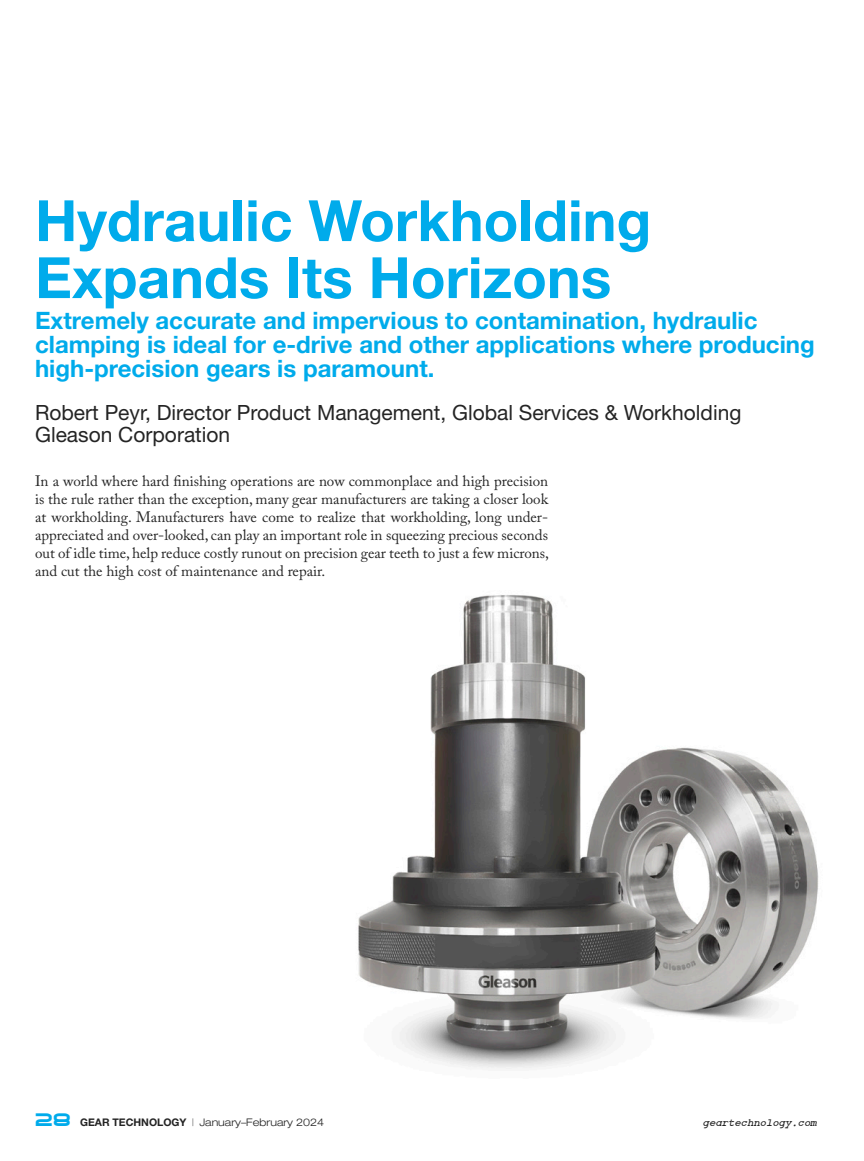
<style>
.page{position:relative;width:864px;height:1161px;background:#fff}
.page>*{position:absolute;margin:0;border:0;box-sizing:border-box;transform-origin:0 0}
._2024_Feature_Header{font:700 57px/57px "Helvetica Neue";color:#00abeb}
._2024_Feature_Subheader{font:700 24px/24px "Helvetica Neue";color:#00abeb}
._2024_Article_Author{font:21px/22.5px "Helvetica Neue";color:#242424}
._2024_Body_Text_after_Authors{font:15px/18px "Adobe Caslon Pro";color:#242424;text-align:justify}
.t1{font:300 expanded 10.5px "Helvetica Neue";color:#242424}
.t2{font:10.5px "Combat Ready BTN Oblique";color:#242424}
.s1{font-family:"Air Flow BTN Hv";font-weight:400;font-stretch:normal;font-size:18px;color:#00abeb}
.s2{font-weight:700;font-stretch:normal}
.s3{font-weight:100;font-stretch:condensed}
</style>
<div class="page">
<img style="left:358px;top:595px;width:461px;height:474px">
<p class="_2024_Feature_Header" style="left:35px;top:191px;width:618px">Hydraulic Workholding<br>Expands Its Horizons</p>
<p class="_2024_Feature_Subheader" style="left:35px;top:308px;width:781px">Extremely accurate and impervious to contamination, hydraulic clamping is ideal for e-drive and other applications where producing high-precision gears is paramount.</p>
<p class="_2024_Article_Author" style="left:35px;top:401px;width:708px">Robert Peyr, Director Product Management, Global Services &amp; Workholding<br>Gleason Corporation</p>
<p class="_2024_Body_Text_after_Authors" style="left:35px;top:472px;width:515px">In a world where hard finishing operations are now commonplace and high precision is the rule rather than the exception, many gear manufacturers are taking a closer look at workholding. Manufacturers have come to realize that workholding, long under&shy;appreciated and over-looked, can play an important role in squeezing precious seconds out of idle time, help reduce costly runout on precision gear teeth to just a few microns, and cut the high cost of maintenance and repair.</p>
<p class="t1" style="left:35px;top:1116px;width:290px"><span class="s1">28</span> <span class="s2">GEAR TECHNOLOGY</span> <span class="s3">|</span> January–February 2024</p>
<p class="t2" style="left:704px;top:1117px;width:115px">geartechnology.com</p>
</div>
